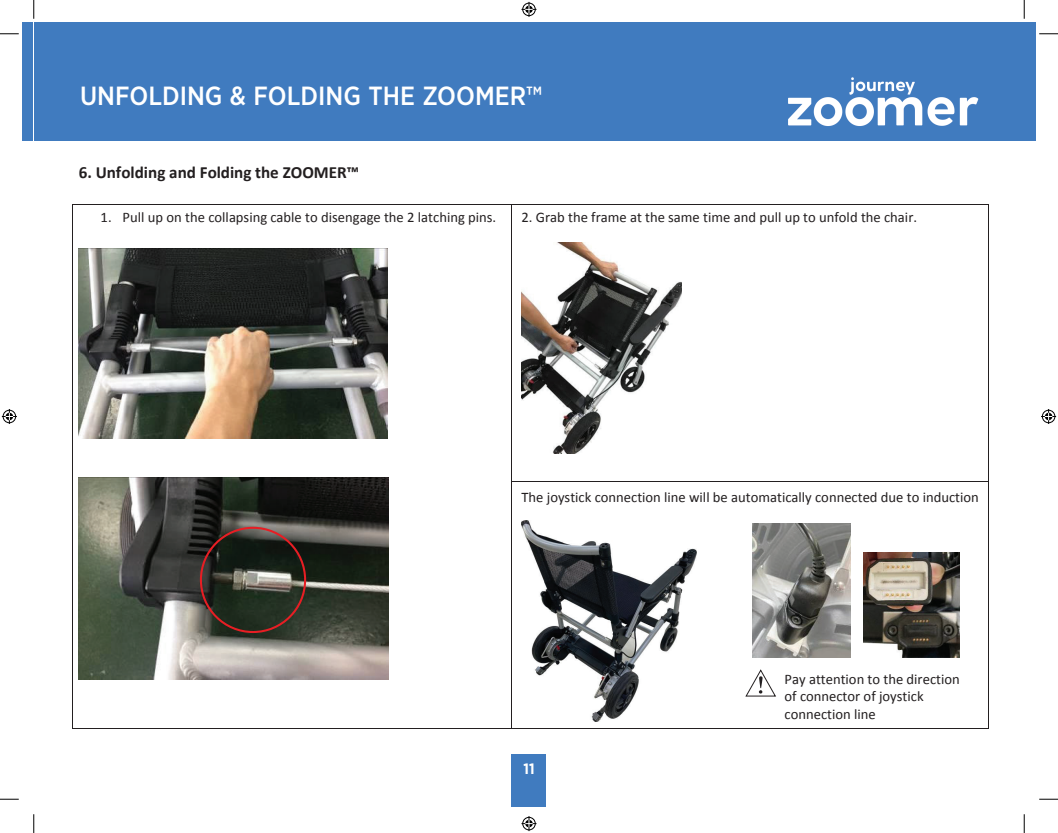
<style>
.page{position:relative;width:1058px;height:833px;background:#fff}
.page>*{position:absolute;margin:0;border:0;box-sizing:border-box;transform-origin:0 0}
.t1{font:500 26.25px "Gotham Narrow";color:#fff}
.t2{font:700 17.12px "Calibri";color:#231f20}
.t3{font:700 15px "Gotham Narrow";color:#fff}
.t4{font:14.62px/17.5px "Calibri";color:#231f20}
</style>
<div class="page">
<div style="left:23px;top:23px;width:10px;height:118px;background:#407bbf"></div>
<img style="left:79px;top:249px;width:308px;height:189px">
<img style="left:79px;top:477px;width:309px;height:202px">
<div style="left:200px;top:526px;width:106px;height:107px;border:2px solid #e71e24;border-radius:50%"></div>
<img style="left:521px;top:243px;width:160px;height:210px">
<hr style="left:72px;top:204px;width:463px;height:1px;background:#231f20">
<hr style="left:536px;top:204px;width:451px;height:1px;background:#231f20">
<hr style="left:72px;top:205px;width:1px;height:337px;background:#231f20">
<hr style="left:512px;top:481px;width:475px;height:1px;background:#231f20">
<hr style="left:987px;top:205px;width:1px;height:337px;background:#231f20">
<hr style="left:72px;top:391px;width:1px;height:337px;background:#231f20">
<hr style="left:72px;top:728px;width:463px;height:1px;background:#231f20">
<hr style="left:536px;top:728px;width:451px;height:1px;background:#231f20">
<hr style="left:987px;top:391px;width:1px;height:337px;background:#231f20">
<img style="left:522px;top:520px;width:174px;height:201px">
<img style="left:753px;top:523px;width:97px;height:134px">
<img style="left:863px;top:552px;width:96px;height:105px">
<hr style="left:511px;top:205px;width:1px;height:337px;background:#231f20">
<hr style="left:511px;top:391px;width:1px;height:337px;background:#231f20">
<svg style="left:745px;top:669px;width:31px;height:27px"></svg>
<div style="left:511px;top:754px;width:35px;height:52px;background:#407bbf"></div>
<div style="left:34px;top:23px;width:1001px;height:118px;background:#407bbf"></div>
<img style="left:788px;top:77px;width:191px;height:49px">
<svg style="left:0;top:33px;width:19px;height:2px"></svg>
<svg style="left:1039px;top:33px;width:19px;height:2px"></svg>
<svg style="left:0;top:798px;width:19px;height:2px"></svg>
<svg style="left:1039px;top:798px;width:19px;height:2px"></svg>
<svg style="left:33px;top:0;width:2px;height:19px"></svg>
<svg style="left:33px;top:814px;width:2px;height:19px"></svg>
<svg style="left:1023px;top:0;width:2px;height:19px"></svg>
<svg style="left:1023px;top:814px;width:2px;height:19px"></svg>
<svg style="left:521px;top:2px;width:15px;height:15px"></svg>
<svg style="left:521px;top:816px;width:15px;height:15px"></svg>
<svg style="left:2px;top:409px;width:15px;height:15px"></svg>
<svg style="left:1041px;top:409px;width:15px;height:15px"></svg>
<h1 class="t1" style="left:80px;top:79px;width:463px">UNFOLDING &amp; FOLDING THE ZOOMER™</h1>
<p class="t2" style="left:79px;top:162px;width:282px">6. Unfolding and Folding the ZOOMER™</p>
<p class="t4" style="left:101px;top:208px;width:397px">1. Pull up on the collapsing cable to disengage the 2 latching pins.</p>
<p class="t4" style="left:521px;top:208px;width:397px">2. Grab the frame at the same time and pull up to unfold the chair.</p>
<p class="t4" style="left:521px;top:487px;width:459px">The joystick connection line will be automatically connected due to induction</p>
<p class="t3" style="left:523px;top:759px;width:13px">11</p>
<p class="t4" style="left:784px;top:669px;width:177px">Pay attention to the direction of connector of joystick connection line</p>
</div>
